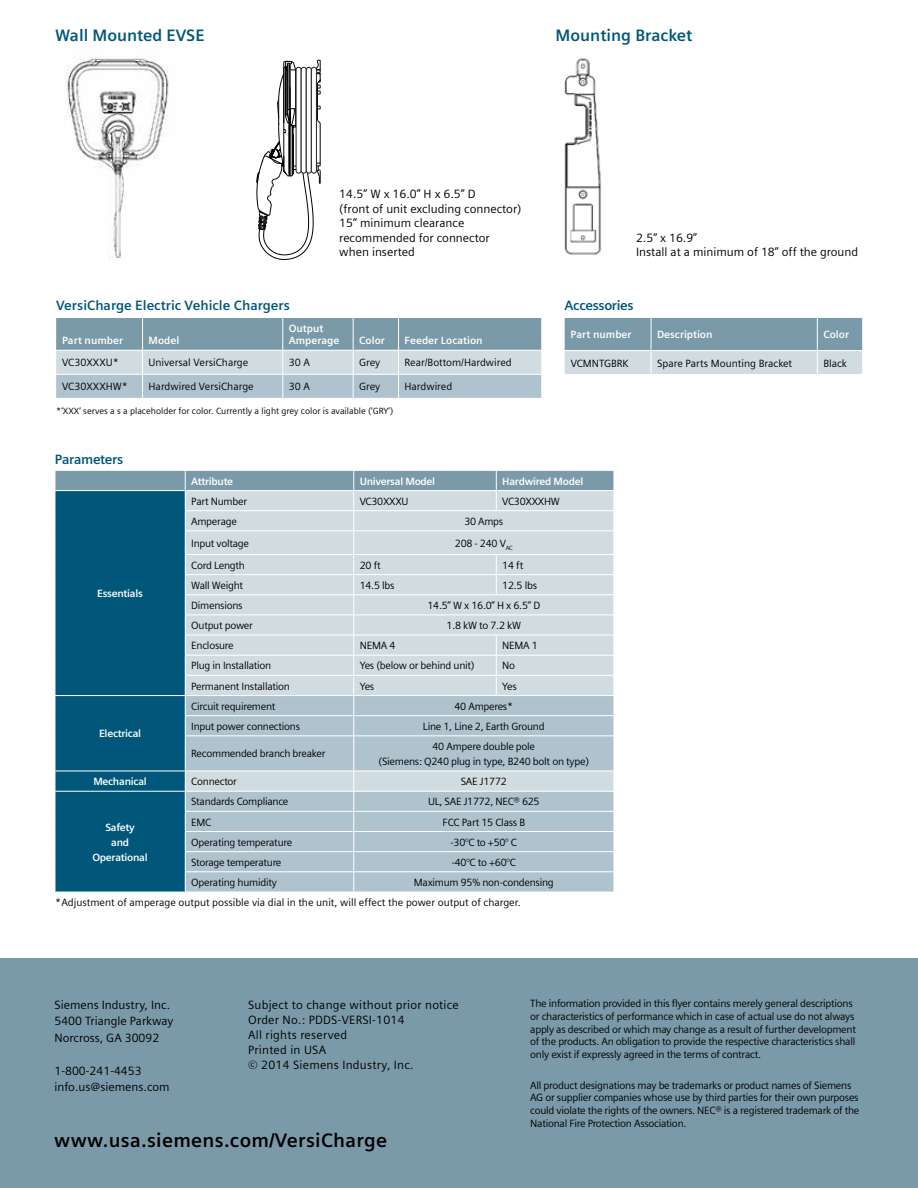
<style>
.page{position:relative;width:918px;height:1188px;background:#fff}
.page>*{position:absolute;margin:0;border:0;box-sizing:border-box;transform-origin:0 0}
.t1{font:700 19.5px "Siemens Sans OT";letter-spacing:.015em;color:#000}
.t2{font:700 16.5px "Siemens Sans OT";color:#005779}
.t3{font:700 13.5px "Siemens Sans OT";color:#005779}
.t4{font:700 13.5px "Siemens Sans OT";letter-spacing:-.025em;color:#005779}
.t5{font:12px/14.4px "Siemens Sans OT";color:#000}
.t6{font:12px/15px "Siemens Sans OT";letter-spacing:.02em;color:#000}
.t7{font:10.5px/12.8px "Siemens Sans OT";letter-spacing:-.025em;color:#000}
.t8{font:10.5px/20.2px "Siemens Sans OT";color:#000}
.t9{font:700 10.5px/15px "Siemens Sans OT";letter-spacing:-.025em;color:#fff;text-align:center}
.t10{font:700 10.5px/12.6px "Siemens Sans OT";color:#fff}
.t11{font:9px "Siemens Sans OT";color:#000}
</style>
<div class="page">
<div style="left:0;top:958px;width:918px;height:230px;background:#7b9aa9"></div>
<img style="left:564px;top:58px;width:38px;height:197px">
<img style="left:66px;top:57px;width:103px;height:202px">
<svg style="left:56px;top:317px;width:486px;height:81px;background:#aabec8"></svg>
<div style="left:56px;top:736px;width:129px;height:156px;background:#005779"></div>
<div style="left:186px;top:736px;width:428px;height:35px;background:#afc3cf"></div>
<svg style="left:55px;top:470px;width:559px;height:266px;background:#9cb9c6"></svg>
<hr style="left:185px;top:735px;width:169px;height:1px;background:#fff">
<hr style="left:354px;top:735px;width:142px;height:1px;background:#fff">
<hr style="left:353px;top:736px;width:1px;height:35px;background:#fff">
<hr style="left:496px;top:735px;width:118px;height:1px;background:#fff">
<hr style="left:55px;top:771px;width:130px;height:1px;background:#fff">
<hr style="left:55px;top:791px;width:130px;height:1px;background:#fff">
<svg style="left:55px;top:771px;width:1px;height:121px"></svg>
<svg style="left:185px;top:771px;width:429px;height:121px;background:#b9cad4"></svg>
<svg style="left:256px;top:59px;width:65px;height:201px"></svg>
<div style="left:296px;top:67px;width:5px;height:106px;background:#fff;border-radius:3px"></div>
<div style="left:296px;top:67px;width:6px;height:107px;border:1px solid #231f20;border-radius:3px"></div>
<div style="left:301px;top:67px;width:5px;height:106px;background:#fff;border-radius:3px"></div>
<div style="left:301px;top:67px;width:6px;height:107px;border:1px solid #231f20;border-radius:3px"></div>
<div style="left:306px;top:67px;width:5px;height:106px;background:#fff;border-radius:3px"></div>
<div style="left:306px;top:67px;width:6px;height:107px;border:1px solid #231f20;border-radius:3px"></div>
<div style="left:311px;top:67px;width:5px;height:106px;background:#fff;border-radius:3px"></div>
<div style="left:311px;top:67px;width:6px;height:107px;border:1px solid #231f20;border-radius:3px"></div>
<svg style="left:565px;top:317px;width:298px;height:57px;background:#a3b8c3"></svg>
<h2 class="t2" style="left:55px;top:26px;width:151px">Wall Mounted EVSE</h2>
<h2 class="t2" style="left:556px;top:26px;width:138px">Mounting Bracket</h2>
<p class="t5" style="left:339px;top:187px;width:184px">14.5” W x 16.0” H x 6.5” D<br>(front of unit excluding connector)<br>15” minimum clearance recommended for connector when inserted</p>
<p class="t5" style="left:636px;top:231px;width:224px">2.5” x 16.9”<br>Install at a minimum of 18” off the ground</p>
<p class="t4" style="left:565px;top:297px;width:71px">Accessories</p>
<p class="t10" style="left:571px;top:328px;width:62px">Part number</p>
<p class="t10" style="left:657px;top:328px;width:57px">Description</p>
<p class="t9" style="left:823px;top:327px;width:27px">Color</p>
<p class="t8" style="left:571px;top:353px;width:60px">VCMNTGBRK</p>
<p class="t8" style="left:657px;top:353px;width:137px">Spare Parts Mounting Bracket</p>
<p class="t7" style="left:823px;top:357px;width:25px">Black</p>
<p class="t3" style="left:56px;top:298px;width:235px">VersiCharge Electric Vehicle Chargers</p>
<p class="t10" style="left:62px;top:334px;width:62px">Part number</p>
<p class="t9" style="left:149px;top:333px;width:32px">Model</p>
<p class="t10" style="left:289px;top:322px;width:52px">Output<br>Amperage</p>
<p class="t9" style="left:359px;top:333px;width:27px">Color</p>
<p class="t10" style="left:405px;top:334px;width:80px">Feeder Location</p>
<p class="t8" style="left:62px;top:353px;width:58px">VC30XXXU*</p>
<p class="t8" style="left:149px;top:353px;width:101px">Universal VersiCharge</p>
<p class="t7" style="left:289px;top:356px;width:23px">30 A</p>
<p class="t7" style="left:359px;top:356px;width:23px">Grey</p>
<p class="t8" style="left:405px;top:353px;width:109px">Rear/Bottom/Hardwired</p>
<p class="t8" style="left:62px;top:377px;width:67px">VC30XXXHW*</p>
<p class="t8" style="left:149px;top:377px;width:107px">Hardwired VersiCharge</p>
<p class="t7" style="left:289px;top:380px;width:23px">30 A</p>
<p class="t7" style="left:359px;top:380px;width:23px">Grey</p>
<p class="t8" style="left:405px;top:377px;width:49px">Hardwired</p>
<p class="t11" style="left:56px;top:406px;width:339px">*’XXX’ serves a s a placeholder for color. Currently a light grey color is available (‘GRY’)</p>
<p class="t4" style="left:55px;top:452px;width:70px">Parameters</p>
<p class="t9" style="left:191px;top:473px;width:43px">Attribute</p>
<p class="t9" style="left:360px;top:473px;width:77px">Universal Model</p>
<p class="t9" style="left:502px;top:473px;width:83px">Hardwired Model</p>
<p class="t9" style="left:97px;top:586px;width:47px">Essentials</p>
<p class="t9" style="left:99px;top:726px;width:44px">Electrical</p>
<p class="t7" style="left:191px;top:495px;width:57px">Part Number</p>
<p class="t7" style="left:360px;top:495px;width:50px">VC30XXXU</p>
<p class="t7" style="left:502px;top:495px;width:59px">VC30XXXHW</p>
<p class="t7" style="left:191px;top:515px;width:47px">Amperage</p>
<p class="t7" style="left:464px;top:515px;width:41px">30 Amps</p>
<p class="t7" style="left:191px;top:537px;width:59px">Input voltage</p>
<p class="t7" style="left:455px;top:537px;width:59px">208 - 240 V<sub>AC</sub></p>
<p class="t7" style="left:191px;top:559px;width:55px">Cord Length</p>
<p class="t7" style="left:360px;top:559px;width:23px">20 ft</p>
<p class="t7" style="left:502px;top:559px;width:23px">14 ft</p>
<p class="t7" style="left:191px;top:579px;width:53px">Wall Weight</p>
<p class="t7" style="left:360px;top:579px;width:36px">14.5 lbs</p>
<p class="t7" style="left:502px;top:579px;width:36px">12.5 lbs</p>
<p class="t7" style="left:191px;top:599px;width:53px">Dimensions</p>
<p class="t7" style="left:427px;top:599px;width:114px">14.5” W x 16.0” H x 6.5” D</p>
<p class="t7" style="left:191px;top:619px;width:63px">Output power</p>
<p class="t7" style="left:447px;top:619px;width:76px">1.8 kW to 7.2 kW</p>
<p class="t7" style="left:191px;top:639px;width:44px">Enclosure</p>
<p class="t7" style="left:360px;top:639px;width:37px">NEMA 4</p>
<p class="t7" style="left:502px;top:639px;width:37px">NEMA 1</p>
<p class="t7" style="left:191px;top:659px;width:82px">Plug in Installation</p>
<p class="t7" style="left:360px;top:659px;width:116px">Yes (below or behind unit)</p>
<p class="t7" style="left:502px;top:659px;width:14px">No</p>
<p class="t7" style="left:191px;top:680px;width:100px">Permanent Installation</p>
<p class="t7" style="left:360px;top:680px;width:16px">Yes</p>
<p class="t7" style="left:502px;top:680px;width:16px">Yes</p>
<p class="t7" style="left:191px;top:700px;width:86px">Circuit requirement</p>
<p class="t7" style="left:455px;top:700px;width:60px">40 Amperes*</p>
<p class="t7" style="left:191px;top:720px;width:110px">Input power connections</p>
<p class="t7" style="left:423px;top:720px;width:123px">Line 1, Line 2, Earth Ground</p>
<p class="t7" style="left:191px;top:748px;width:136px">Recommended branch breaker</p>
<p class="t7" style="left:379px;top:739px;width:212px;line-height:15px;text-align:center">40 Ampere double pole<br>(Siemens: Q240 plug in type, B240 bolt on type)</p>
<p class="t9" style="left:93px;top:774px;width:55px">Mechanical</p>
<p class="t7" style="left:191px;top:775px;width:47px">Connector</p>
<p class="t7" style="left:461px;top:775px;width:48px">SAE J1772</p>
<p class="t9" style="left:92px;top:820px;width:57px">Safety<br>and<br>Operational</p>
<p class="t7" style="left:191px;top:795px;width:99px">Standards Compliance</p>
<p class="t7" style="left:428px;top:795px;width:113px">UL, SAE J1772, NEC® 625</p>
<p class="t7" style="left:191px;top:816px;width:22px">EMC</p>
<p class="t7" style="left:443px;top:816px;width:84px">FCC Part 15 Class B</p>
<p class="t7" style="left:191px;top:836px;width:102px">Operating temperature</p>
<p class="t7" style="left:451px;top:836px;width:68px">-30°C to +50° C</p>
<p class="t7" style="left:191px;top:856px;width:92px">Storage temperature</p>
<p class="t7" style="left:452px;top:856px;width:66px">-40°C to +60°C</p>
<p class="t7" style="left:191px;top:876px;width:87px">Operating humidity</p>
<p class="t8" style="left:55px;top:872px;width:500px;text-indent:359px">Maximum 95% non-condensing *Adjustment of amperage output possible via dial in the unit, will effect the power output of charger.</p>
<p class="t5" style="left:55px;top:997px;width:120px;line-height:16.5px">Siemens Industry, Inc.<br>5400 Triangle Parkway<br>Norcross, GA 30092</p>
<p class="t5" style="left:55px;top:1063px;width:117px;line-height:16.5px">1-800-241-4453 info.us@siemens.com</p>
<p class="t6" style="left:248px;top:997px;width:212px">Subject to change without prior notice<br>Order No.: PDDS-VERSI-1014<br>All rights reserved<br>Printed in USA<br>© 2014 Siemens Industry, Inc.</p>
<p class="t7" style="left:530px;top:997px;width:327px">The information provided in this flyer contains merely general descriptions or characteristics of performance which in case of actual use do not always apply as described or which may change as a result of further development of the products. An obligation to provide the respective characteristics shall only exist if expressly agreed in the terms of contract.</p>
<p class="t7" style="left:530px;top:1079px;width:331px">All product designations may be trademarks or product names of Siemens AG or supplier companies whose use by third parties for their own purposes could violate the rights of the owners. NEC® is a registered trademark of the National Fire Protection Association.</p>
<h1 class="t1" style="left:54px;top:1129px;width:335px">www.usa.siemens.com/VersiCharge</h1>
</div>
